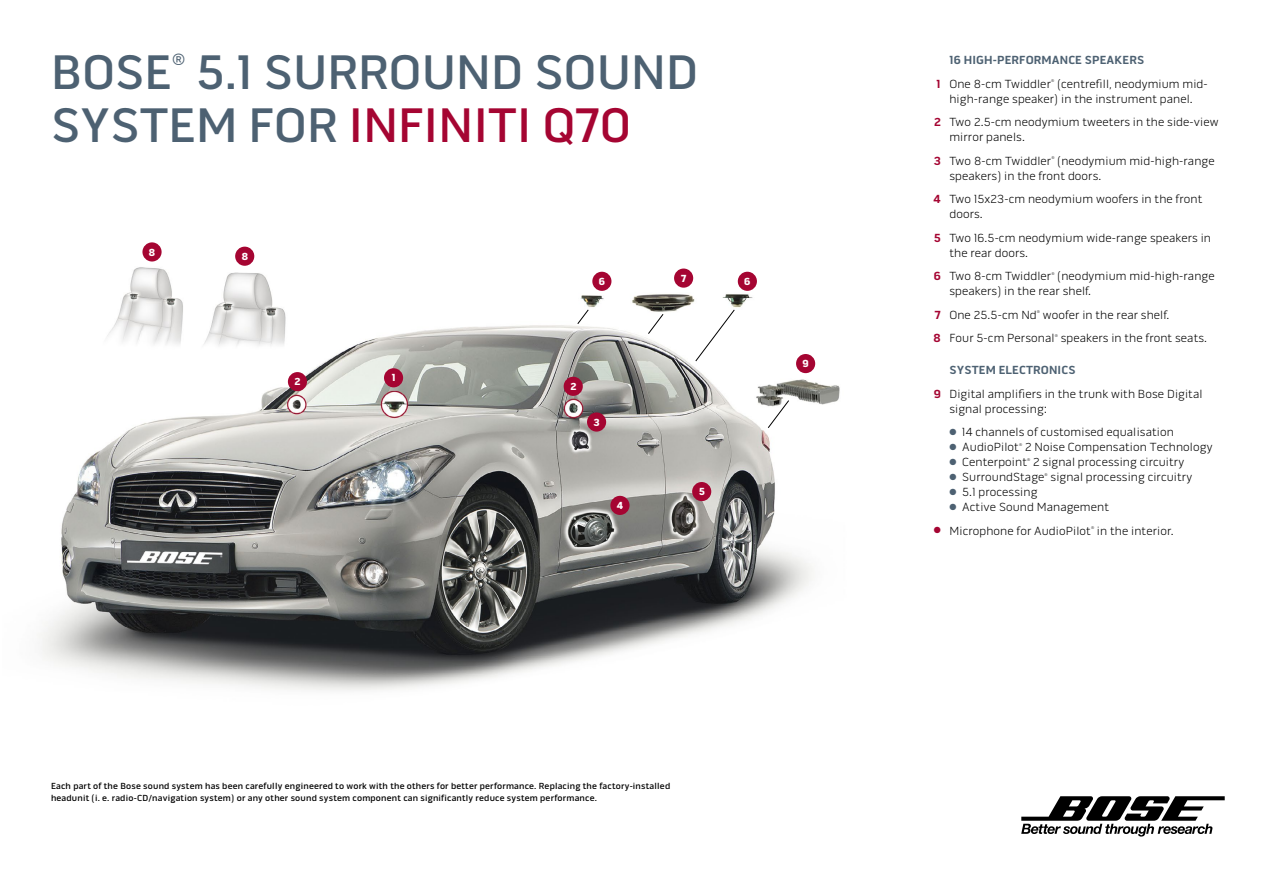
<style>
.page{position:relative;width:1263px;height:893px;background:#fff}
.page>*{position:absolute;margin:0;border:0;box-sizing:border-box;transform-origin:0 0}
.t1{font:500 49.5px/52.5px "Bose Gothic Print";color:#4d6172}
.t2{font:500 16.35px "Bose Gothic Print";color:#4d6172}
.t3{font:300 12px/15px "Bose Gothic Print";letter-spacing:.01em;color:#000}
.t4{font:700 12px/23.5px "Bose Gothic Print";letter-spacing:.01em;color:#4d6172}
.t5{font:900 10.5px "Bose Gothic Print";color:#fff}
.t6{font:500 9px/12px "Bose Gothic Print";letter-spacing:.02em;color:#000}
.t7{font:300 3.9px "Bose Gothic Print";color:#000}
.s1{color:#a50532}
.s2{font-weight:300;color:#000}
.s3{font-weight:700;color:#a50532}
.s4{font-weight:700;color:#4d6172}
.s5{color:#4d6172}
</style>
<div class="page">
<img style="left:39px;top:243px;width:801px;height:448px">
<svg style="left:695px;top:309px;width:40px;height:53px"></svg>
<svg style="left:647px;top:313px;width:17px;height:22px"></svg>
<svg style="left:767px;top:400px;width:23px;height:29px"></svg>
<svg style="left:577px;top:309px;width:12px;height:16px"></svg>
<div style="left:142px;top:242px;width:20px;height:19px;background:#a50532;border-radius:50%"></div>
<div style="left:235px;top:247px;width:19px;height:19px;background:#a50532;border-radius:50%"></div>
<div style="left:384px;top:368px;width:19px;height:19px;background:#a50532;border-radius:50%"></div>
<div style="left:564px;top:377px;width:19px;height:19px;background:#a50532;border-radius:50%"></div>
<div style="left:587px;top:412px;width:19px;height:20px;background:#a50532;border-radius:50%"></div>
<div style="left:610px;top:496px;width:19px;height:19px;background:#a50532;border-radius:50%"></div>
<div style="left:692px;top:482px;width:19px;height:19px;background:#a50532;border-radius:50%"></div>
<div style="left:796px;top:354px;width:19px;height:19px;background:#a50532;border-radius:50%"></div>
<div style="left:738px;top:272px;width:19px;height:19px;background:#a50532;border-radius:50%"></div>
<div style="left:592px;top:272px;width:19px;height:19px;background:#a50532;border-radius:50%"></div>
<div style="left:674px;top:269px;width:19px;height:19px;background:#a50532;border-radius:50%"></div>
<div style="left:288px;top:372px;width:19px;height:19px;background:#a50532;border-radius:50%"></div>
<svg style="left:1021px;top:796px;width:204px;height:40px"></svg>
<h1 class="t1" style="left:51px;top:46px;width:122px">BOSE</h1>
<h2 class="t2" style="left:172px;top:50px;width:15px">®</h2>
<h1 class="t1" style="left:51px;top:46px;width:649px;text-indent:145px">5.1 SURROUND SOUND<br>SYSTEM FOR <span class="s1">INFINITI Q70</span></h1>
<p class="t4" style="left:936px;top:48px;width:209px;text-indent:13px">16 HIGH-PERFORMANCE SPEAKERS<br><span class="s1">1</span> <span class="s2">One 8-cm Twiddler</span></p>
<p class="t3" style="left:949px;top:76px;width:260px;text-indent:108px">(centrefill, neodymium mid&shy;high-range speaker) in the instrument panel.</p>
<p class="t3" style="left:949px;top:115px;width:271px;text-indent:-15px"><span class="s3">2</span> Two 2.5-cm neodymium tweeters in the side-view mirror panels.</p>
<p class="t3" style="left:934px;top:153px;width:119px"><span class="s3">3</span> Two 8-cm Twiddler</p>
<p class="t7" style="left:1051px;top:155px;width:5px">®</p>
<p class="t7" style="left:1051px;top:78px;width:5px">®</p>
<p class="t3" style="left:949px;top:153px;width:267px;text-indent:108px">(neodymium mid-high-range speakers) in the front doors.</p>
<p class="t3" style="left:949px;top:192px;width:254px;text-indent:-16px"><span class="s3">4</span> Two 15x23-cm neodymium woofers in the front doors.</p>
<p class="t3" style="left:949px;top:230px;width:263px;text-indent:-16px"><span class="s3">5</span> Two 16.5-cm neodymium wide-range speakers in the rear doors.</p>
<p class="t3" style="left:934px;top:269px;width:119px"><span class="s3">6</span> Two 8-cm Twiddler</p>
<p class="t7" style="left:1051px;top:271px;width:5px">®</p>
<p class="t5" style="left:149px;top:246px;width:8px">8</p>
<p class="t5" style="left:242px;top:250px;width:8px">8</p>
<p class="t3" style="left:949px;top:269px;width:267px;text-indent:108px">(neodymium mid-high-range speakers) in the rear shelf.</p>
<p class="t3" style="left:935px;top:307px;width:103px"><span class="s3">7</span> One 25.5-cm Nd</p>
<p class="t7" style="left:1037px;top:309px;width:5px">®</p>
<p class="t5" style="left:681px;top:272px;width:7px">7</p>
<p class="t5" style="left:599px;top:275px;width:8px">6</p>
<p class="t5" style="left:744px;top:275px;width:8px">6</p>
<p class="t3" style="left:933px;top:303px;width:237px;line-height:23.5px;text-indent:109px">woofer in the rear shelf.<br><span class="s3">8</span> Four 5-cm Personal</p>
<p class="t7" style="left:1055px;top:333px;width:5px">®</p>
<p class="t3" style="left:1061px;top:331px;width:148px">speakers in the front seats.</p>
<p class="t3" style="left:934px;top:359px;width:270px;line-height:23.5px;text-indent:16px"><span class="s4">SYSTEM ELECTRONICS<br></span><span class="s3">9</span> Digital amplifiers in the trunk with Bose Digital</p>
<p class="t3" style="left:949px;top:401px;width:99px">signal processing:</p>
<p class="t3" style="left:949px;top:425px;width:226px"><span class="s5">●</span> 14 channels of customised equalisation</p>
<p class="t3" style="left:949px;top:440px;width:71px"><span class="s5">●</span> AudioPilot</p>
<p class="t7" style="left:1019px;top:442px;width:5px">®</p>
<p class="t3" style="left:1025px;top:440px;width:189px">2 Noise Compensation Technology</p>
<p class="t3" style="left:949px;top:455px;width:79px"><span class="s5">●</span> Centerpoint</p>
<p class="t7" style="left:1027px;top:457px;width:5px">®</p>
<p class="t3" style="left:1033px;top:455px;width:153px">2 signal processing circuitry</p>
<p class="t3" style="left:949px;top:470px;width:96px"><span class="s5">●</span> SurroundStage</p>
<p class="t7" style="left:1044px;top:472px;width:5px">®</p>
<p class="t3" style="left:1050px;top:470px;width:143px">signal processing circuitry</p>
<p class="t3" style="left:949px;top:485px;width:89px"><span class="s5">●</span> 5.1 processing</p>
<p class="t3" style="left:949px;top:500px;width:161px"><span class="s5">●</span> Active Sound Management</p>
<p class="t3" style="left:934px;top:523px;width:159px"><span class="s1">●</span> Microphone for AudioPilot</p>
<p class="t7" style="left:1091px;top:526px;width:5px">®</p>
<p class="t3" style="left:1097px;top:523px;width:78px">in the interior.</p>
<p class="t5" style="left:802px;top:357px;width:8px">9</p>
<p class="t5" style="left:392px;top:372px;width:5px">1</p>
<p class="t5" style="left:295px;top:375px;width:7px">2</p>
<p class="t5" style="left:570px;top:380px;width:7px">2</p>
<p class="t5" style="left:593px;top:416px;width:8px">3</p>
<p class="t5" style="left:699px;top:485px;width:8px">5</p>
<p class="t5" style="left:617px;top:499px;width:8px">4</p>
<p class="t6" style="left:51px;top:780px;width:621px">Each part of the Bose sound system has been carefully engineered to work with the others for better performance. Replacing the factory-installed headunit (i. e. radio-CD/navigation system) or any other sound system component can significantly reduce system performance.</p>
</div>
